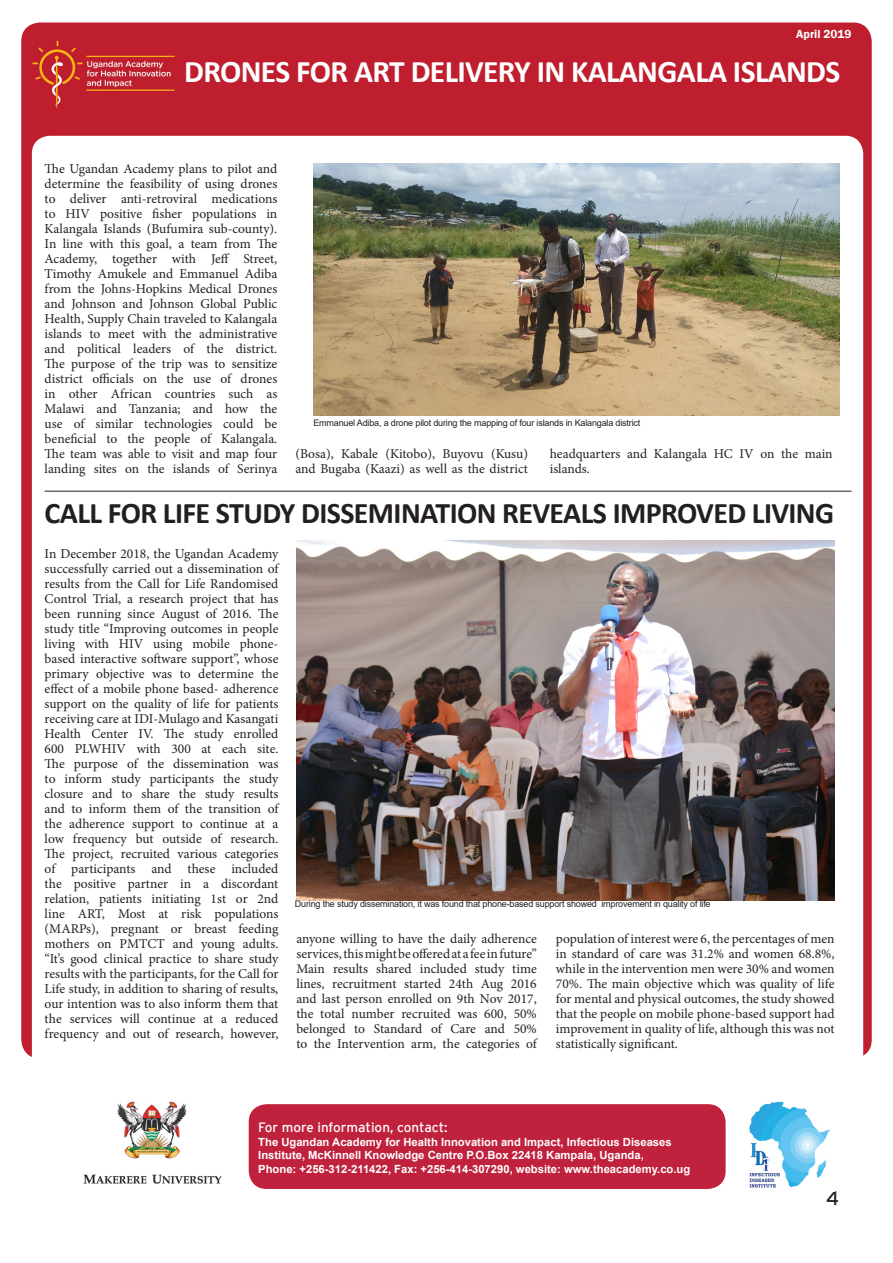
<style>
.page{position:relative;width:893px;height:1263px;background:#fff}
.page>*{position:absolute;margin:0;border:0;box-sizing:border-box;transform-origin:0 0}
.t1{font:700 31.5px "Calibri";letter-spacing:-.02em;color:#fff}
.t2{font:700 30px "Calibri";letter-spacing:-.02em;color:#231f20}
.t3{font:19.5px "Interstate";color:#231f20}
.t4{font:13.5px/15px "Minion Pro";letter-spacing:-.005em;color:#231f20;text-align:justify}
.t5{font:13.5px "Interstate";color:#fff}
.t6{font:600 12px "Franklin Gothic";color:#fff}
.t7{font:700 11.25px/13.5px "Arial";color:#fff}
.t8{font:9px "Arial";letter-spacing:-.02em;color:#231f20}
</style>
<div class="page">
<div style="left:22px;top:23px;width:849px;height:1035px;background:#bf1e2e;border-radius:18px"></div>
<div style="left:249px;top:1104px;width:477px;height:85px;background:#c0213c;border-radius:18px"></div>
<img style="left:749px;top:1101px;width:82px;height:87px">
<img style="left:83px;top:1101px;width:139px;height:83px">
<img style="left:32px;top:40px;width:143px;height:69px">
<div style="left:32px;top:136px;width:831px;height:940px;background:#fff;border-radius:18px"></div>
<img style="left:296px;top:540px;width:538px;height:360px">
<hr style="left:45px;top:491px;width:806px;height:1px;background:#231f20">
<img style="left:313px;top:164px;width:527px;height:252px">
<p class="t6" style="left:796px;top:26px;width:57px">April 2019</p>
<p class="t1" style="left:184px;top:49px;width:658px">DRONES FOR ART DELIVERY IN KALANGALA ISLANDS</p>
<p class="t4" style="left:45px;top:162px;width:234px">The Ugandan Academy plans to pilot and determine the feasibility of using drones to deliver anti-retroviral medications to HIV positive fisher populations in Kalangala Islands (Bufumira sub-county).<br>In line with this goal, a team from The Academy, together with Jeff Street, Timothy Amukele and Emmanuel Adiba from the Johns-Hopkins Medical Drones and Johnson and Johnson Global Public Health, Supply Chain traveled to Kalangala islands to meet with the administrative and political leaders of the district.<br>The purpose of the trip was to sensitize district officials on the use of drones in other African countries such as Malawi and Tanzania; and how the use of similar technologies could be beneficial to the people of Kalangala.<br>The team was able to visit and map four landing sites on the islands of Serinya</p>
<p class="t8" style="left:313px;top:416px;width:328px">Emmanuel Adiba, a drone pilot during the mapping of four islands in Kalangala district</p>
<p class="t4" style="left:295px;top:447px;width:234px">(Bosa), Kabale (Kitobo), Buyovu (Kusu) and Bugaba (Kaazi) as well as the district</p>
<p class="t4" style="left:550px;top:447px;width:284px">headquarters and Kalangala HC IV on the main islands.</p>
<p class="t2" style="left:45px;top:492px;width:791px">CALL FOR LIFE STUDY DISSEMINATION REVEALS IMPROVED LIVING</p>
<p class="t4" style="left:45px;top:546px;width:235px">In December 2018, the Ugandan Academy successfully carried out a dissemination of results from the Call for Life Randomised Control Trial, a research project that has been running since August of 2016. The study title “Improving outcomes in people living with HIV using mobile phone&shy;based interactive software support”, whose primary objective was to determine the effect of a mobile phone based- adherence support on the quality of life for patients receiving care at IDI-Mulago and Kasangati Health Center IV. The study enrolled 600 PLWHIV with 300 at each site.<br>The purpose of the dissemination was to inform study participants the study closure and to share the study results and to inform them of the transition of the adherence support to continue at a low frequency but outside of research.<br>The project, recruited various categories of participants and these included the positive partner in a discordant relation, patients initiating 1st or 2nd line ART, Most at risk populations (MARPs), pregnant or breast feeding mothers on PMTCT and young adults. “It’s good clinical practice to share study results with the participants, for the Call for Life study, in addition to sharing of results, our intention was to also inform them that the services will continue at a reduced frequency and out of research, however,</p>
<p class="t8" style="left:295px;top:897px;width:417px">During the study dissemination, it was found that phone-based support showed improvement in quality of life</p>
<p class="t4" style="left:296px;top:931px;width:242px">anyone willing to have the daily adherence services, this might be offered at a fee in future” Main results shared included study time lines, recruitment started 24th Aug 2016 and last person enrolled on 9th Nov 2017, the total number recruited was 600, 50% belonged to Standard of Care and 50% to the Intervention arm, the categories of</p>
<p class="t4" style="left:556px;top:931px;width:280px">population of interest were 6, the percentages of men in standard of care was 31.2% and women 68.8%, while in the intervention men were 30% and women 70%. The main objective which was quality of life for mental and physical outcomes, the study showed that the people on mobile phone-based support had improvement in quality of life, although this was not statistically significant.</p>
<p class="t5" style="left:258px;top:1120px;width:191px">For more information, contact:</p>
<p class="t7" style="left:258px;top:1135px;width:415px">The Ugandan Academy for Health Innovation and Impact, Infectious Diseases<br>Institute, McKinnell Knowledge Centre P.O.Box 22418 Kampala, Uganda,</p>
<p class="t7" style="left:258px;top:1162px;width:434px">Phone: +256-312-211422, Fax: +256-414-307290, website: www.theacademy.co.ug</p>
<p class="t3" style="left:826px;top:1187px;width:15px">4</p>
</div>
